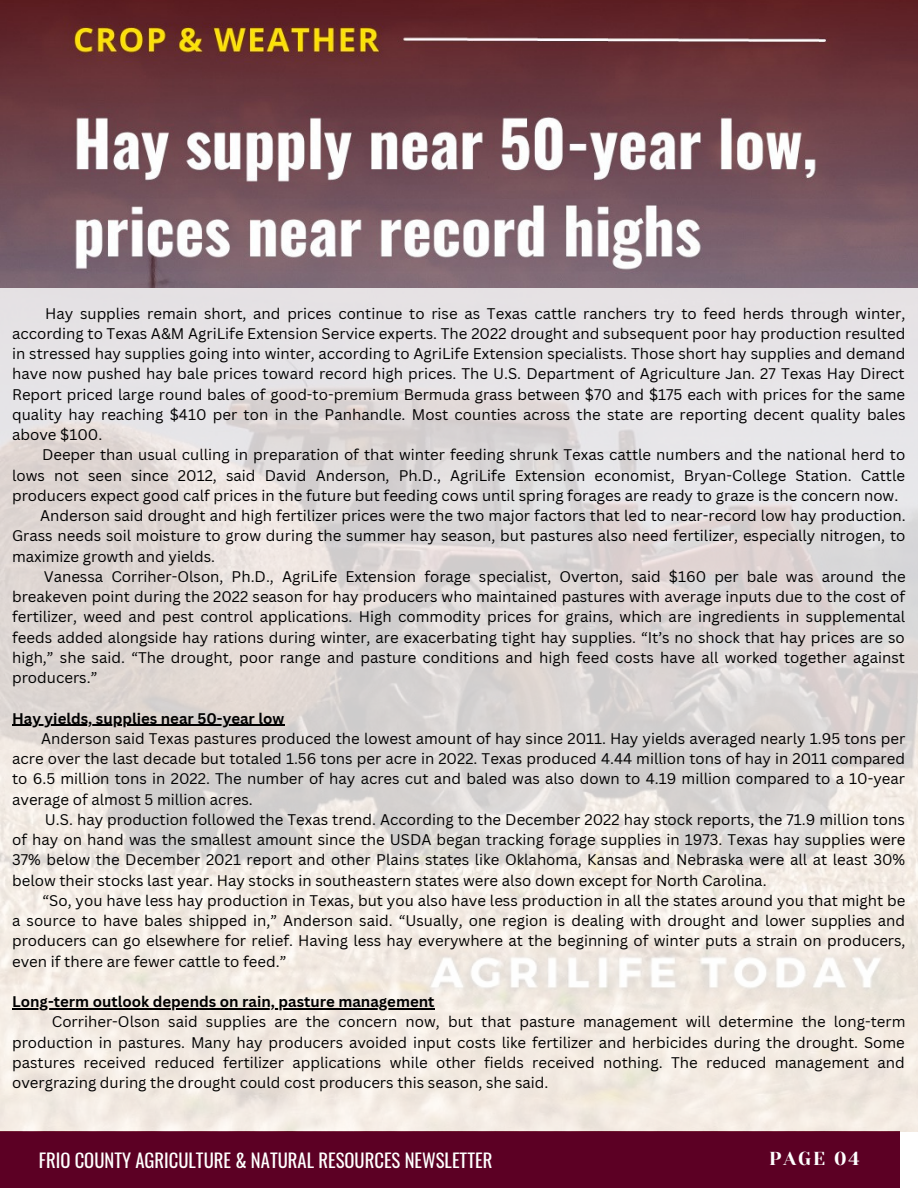
<style>
.page{position:relative;width:918px;height:1188px;background:#fff}
.page>*{position:absolute;margin:0;border:0;box-sizing:border-box;transform-origin:0 0}
.t1{font:18.75px "Oswald";color:#fff}
.t2{font:18.75px "Yeseva One";letter-spacing:.1em;color:#fff}
.t3{font:15px/20.2px "Canva Sans";color:#000;text-align:justify}
.t4{font:700 15px "Canva Sans";color:#000}
</style>
<div class="page">
<div style="left:0;top:1132px;width:900px;height:56px;background:#5c0024"></div>
<img style="left:0;top:288px;width:918px;height:843px">
<img style="left:0;top:0;width:918px;height:288px">
<hr style="left:12px;top:725px;width:272px;height:1px;background:#000">
<hr style="left:12px;top:1008px;width:423px;height:1px;background:#000">
<p class="t3" style="left:12px;top:303px;width:895px;text-indent:33px">Hay supplies remain short, and prices continue to rise as Texas cattle ranchers try to feed herds through winter, according to Texas A&amp;M AgriLife Extension Service experts. The 2022 drought and subsequent poor hay production resulted in stressed hay supplies going into winter, according to AgriLife Extension specialists. Those short hay supplies and demand have now pushed hay bale prices toward record high prices. The U.S. Department of Agriculture Jan. 27 Texas Hay Direct Report priced large round bales of good-to-premium Bermuda grass between $70 and $175 each with prices for the same quality hay reaching $410 per ton in the Panhandle. Most counties across the state are reporting decent quality bales above $100.</p>
<p class="t3" style="left:42px;top:444px;width:865px">Deeper than usual culling in preparation of that winter feeding shrunk Texas cattle numbers and the national herd to</p>
<p class="t3" style="left:12px;top:465px;width:894px">lows not seen since 2012, said David Anderson, Ph.D., AgriLife Extension economist, Bryan-College Station. Cattle</p>
<p class="t3" style="left:12px;top:485px;width:888px">producers expect good calf prices in the future but feeding cows until spring forages are ready to graze is the concern now.</p>
<p class="t3" style="left:40px;top:505px;width:867px">Anderson said drought and high fertilizer prices were the two major factors that led to near-record low hay production.</p>
<p class="t3" style="left:12px;top:525px;width:895px">Grass needs soil moisture to grow during the summer hay season, but pastures also need fertilizer, especially nitrogen, to</p>
<p class="t3" style="left:12px;top:546px;width:204px">maximize growth and yields.</p>
<p class="t3" style="left:44px;top:566px;width:864px">Vanessa Corriher-Olson, Ph.D., AgriLife Extension forage specialist, Overton, said $160 per bale was around the</p>
<p class="t3" style="left:12px;top:586px;width:894px">breakeven point during the 2022 season for hay producers who maintained pastures with average inputs due to the cost of</p>
<p class="t3" style="left:12px;top:606px;width:895px">fertilizer, weed and pest control applications. High commodity prices for grains, which are ingredients in supplemental</p>
<p class="t3" style="left:12px;top:627px;width:894px">feeds added alongside hay rations during winter, are exacerbating tight hay supplies. “It’s no shock that hay prices are so</p>
<p class="t3" style="left:12px;top:647px;width:894px">high,” she said. “The drought, poor range and pasture conditions and high feed costs have all worked together against</p>
<p class="t3" style="left:12px;top:667px;width:87px">producers.”</p>
<p class="t4" style="left:12px;top:708px;width:274px">Hay yields, supplies near 50-year low</p>
<p class="t3" style="left:12px;top:728px;width:895px;text-indent:29px">Anderson said Texas pastures produced the lowest amount of hay since 2011. Hay yields averaged nearly 1.95 tons per acre over the last decade but totaled 1.56 tons per acre in 2022. Texas produced 4.44 million tons of hay in 2011 compared to 6.5 million tons in 2022. The number of hay acres cut and baled was also down to 4.19 million compared to a 10-year average of almost 5 million acres.</p>
<p class="t3" style="left:12px;top:809px;width:895px;text-indent:33px">U.S. hay production followed the Texas trend. According to the December 2022 hay stock reports, the 71.9 million tons of hay on hand was the smallest amount since the USDA began tracking forage supplies in 1973. Texas hay supplies were 37% below the December 2021 report and other Plains states like Oklahoma, Kansas and Nebraska were all at least 30% below their stocks last year. Hay stocks in southeastern states were also down except for North Carolina.</p>
<p class="t3" style="left:12px;top:890px;width:895px;text-indent:31px">“So, you have less hay production in Texas, but you also have less production in all the states around you that might be a source to have bales shipped in,” Anderson said. “Usually, one region is dealing with drought and lower supplies and producers can go elsewhere for relief. Having less hay everywhere at the beginning of winter puts a strain on producers, even if there are fewer cattle to feed.”</p>
<p class="t4" style="left:12px;top:991px;width:424px">Long-term outlook depends on rain, pasture management</p>
<p class="t3" style="left:12px;top:1011px;width:895px;text-indent:40px">Corriher-Olson said supplies are the concern now, but that pasture management will determine the long-term production in pastures. Many hay producers avoided input costs like fertilizer and herbicides during the drought. Some pastures received reduced fertilizer applications while other fields received nothing. The reduced management and overgrazing during the drought could cost producers this season, she said.</p>
<p class="t1" style="left:39px;top:1145px;width:455px">FRIO COUNTY AGRICULTURE &amp; NATURAL RESOURCES NEWSLETTER</p>
<p class="t2" style="left:769px;top:1147px;width:92px">PAGE 04</p>
</div>
